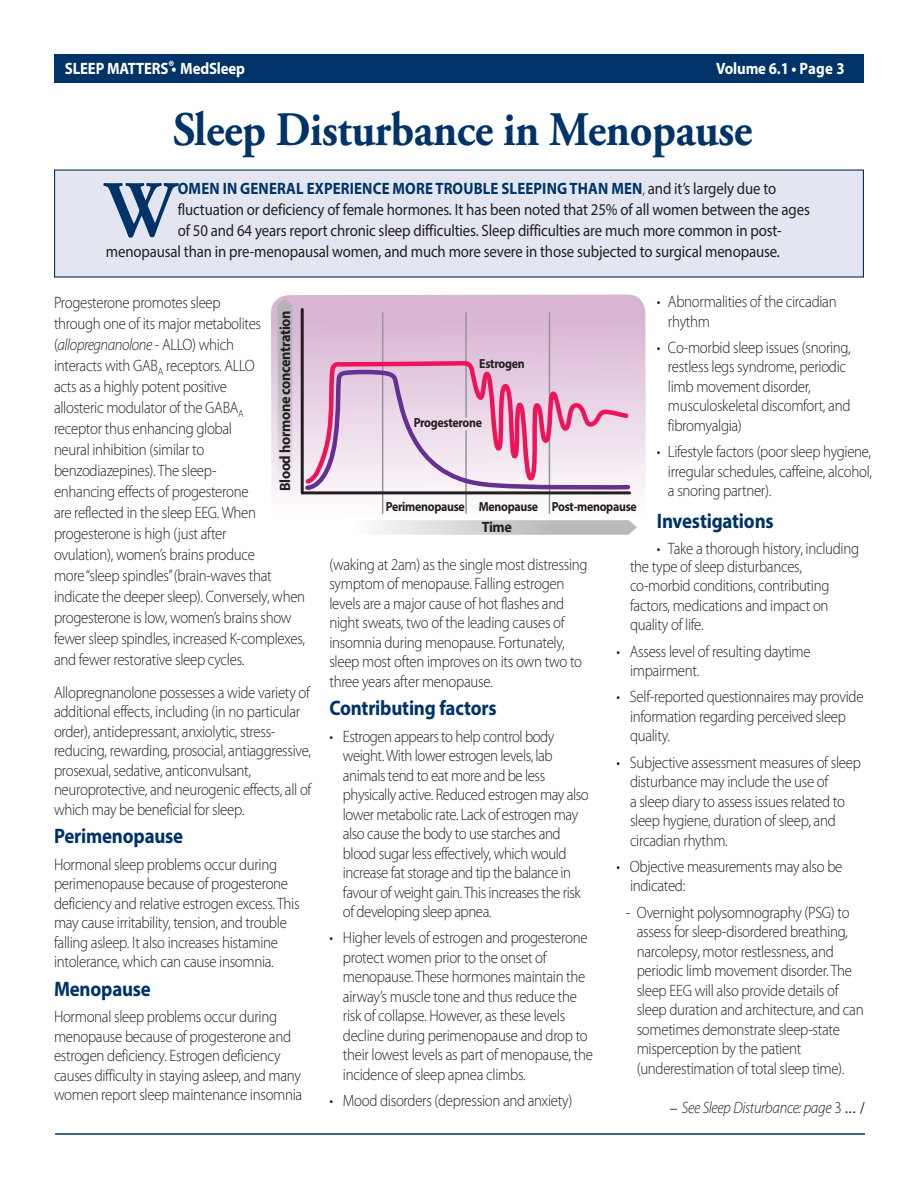
<style>
.page{position:relative;width:918px;height:1188px;background:#fff}
.page>*{position:absolute;margin:0;border:0;box-sizing:border-box;transform-origin:0 0}
.MDSLP_TEXT_1_DropCap{font:700 79.8px "Adobe Garamond Pro";color:#003367;scale:.9 1}
.MDSLP_TEXT_space__12{font:700 48px "Adobe Garamond Pro";letter-spacing:-.01em;color:#003367;scale:.92 1}
.MDSLP_SUBhead_2_BLUE{font:700 21px "Myriad Pro";letter-spacing:-.01em;color:#003367;scale:.9 1}
.BULLETS{font:300 16.5px/19.5px "Myriad Pro";letter-spacing:-.02em;color:#231f20;scale:.9 1}
.MDSLP_TEXT_space__1{font:300 16.5px/19.5px "Myriad Pro";letter-spacing:-.02em;color:#231f20;scale:.9 1}
.MDSLP_TEXT_space__12-2{font:300 16.5px/21px "Myriad Pro";letter-spacing:-.02em;color:#231f20;scale:.9 1}
.BULLETS_2{font:300 16.5px/19.5px "Myriad Pro";letter-spacing:-.02em;color:#231f20;scale:.9 1}
.MDSLP_TEXT_1_DropCap-2{font:16.5px "Myriad Pro";letter-spacing:-.01em;color:#231f20;scale:.9 1}
.MDSLP_TEXT_1_DropCap-3{font:700 16.5px "Myriad Pro";letter-spacing:.01em;color:#003367;scale:.9 1}
.MDSLP_TEXT_space__12-3{font:700 16.5px "Myriad Pro";letter-spacing:-.01em;color:#fff;scale:.9 1}
.t1{font:italic 300 16.5px "Myriad Pro";letter-spacing:-.02em;color:#231f20;scale:.9 1}
.t2{font:700 15px "Myriad Pro";letter-spacing:-.025em;color:#231f20;scale:.95 1}
.MDSLP_TEXT_space__12-4{font:900 15px "Myriad Pro";color:#fff;scale:.9 1}
.t3{font:700 13.2px "Myriad Pro";letter-spacing:-.025em;color:#231f20;scale:.9 1}
.s1{font-weight:300;color:#231f20}
.s2{font-weight:400;color:#231f20}
.s3{font-style:italic}
.s4{font-family:"Minion Pro";font-weight:400;font-style:normal}
.s5{font-style:normal}
</style>
<div class="page">
<div style="left:54px;top:170px;width:810px;height:108px;background:#e3e6f0"></div>
<hr style="left:55px;top:1133px;width:810px;height:2px;background:#003367">
<div style="left:54px;top:54px;width:810px;height:29px;background:#003367"></div>
<svg style="left:271px;top:295px;width:375px;height:219px;fill:#ddbdd9"></svg>
<svg style="left:378px;top:520px;width:259px;height:15px;background:#cfd0d2"></svg>
<svg style="left:278px;top:299px;width:14px;height:215px;background:#d0cad2"></svg>
<hr style="left:382px;top:313px;width:1px;height:200px;background:#939598">
<hr style="left:465px;top:313px;width:2px;height:104px;background:#939598">
<hr style="left:549px;top:313px;width:1px;height:200px;background:#939598">
<hr style="left:465px;top:431px;width:2px;height:82px;background:#939598">
<hr style="left:301px;top:309px;width:3px;height:184px;background:#231f20">
<svg style="left:302px;top:358px;width:330px;height:136px;background:#dbb5cc"></svg>
<p class="MDSLP_TEXT_space__12-4" style="left:168px;top:57px;width:9px">®</p>
<p class="MDSLP_TEXT_space__12-3" style="left:65px;top:58px;width:202px">SLEEP MATTERS • MedSleep</p>
<p class="MDSLP_TEXT_space__12-3" style="left:716px;top:58px;width:144px">Volume 6.1 • Page 3</p>
<p class="MDSLP_TEXT_space__12" style="left:173px;top:102px;width:631px">Sleep Disturbance in Menopause</p>
<p class="MDSLP_TEXT_1_DropCap" style="left:106px;top:164px;width:78px">W</p>
<p class="MDSLP_TEXT_1_DropCap-3" style="left:178px;top:178px;width:666px">OMEN IN GENERAL EXPERIENCE MORE TROUBLE SLEEPING THAN MEN<span class="s1">,</span> <span class="s2">and it’s largely due to</span></p>
<p class="MDSLP_TEXT_1_DropCap-2" style="left:178px;top:199px;width:704px">fluctuation or deficiency of female hormones. It has been noted that 25% of all women between the ages</p>
<p class="MDSLP_TEXT_1_DropCap-2" style="left:178px;top:220px;width:673px">of 50 and 64 years report chronic sleep difficulties. Sleep difficulties are much more common in post-</p>
<p class="MDSLP_TEXT_1_DropCap-2" style="left:106px;top:241px;width:751px">menopausal than in pre-menopausal women, and much more severe in those subjected to surgical menopause.</p>
<p class="MDSLP_TEXT_space__12-2" style="left:54px;top:291px;width:281px">Progesterone promotes sleep<br>through one of its major metabolites (<span class="s3">allopregnanolone</span> - ALLO) which<br>interacts with GAB<sub>A</sub> receptors. ALLO<br>acts as a highly potent positive<br>allosteric modulator of the GABA<sub>A<br></sub>receptor thus enhancing global<br>neural inhibition (similar to benzodiazepines). The sleep-<br>enhancing effects of progesterone<br>are reflected in the sleep EEG. When progesterone is high (just after<br>ovulation), women’s brains produce<br>more “sleep spindles” (brain-waves that indicate the deeper sleep). Conversely, when progesterone is low, women’s brains show fewer sleep spindles, increased K-complexes, and fewer restorative sleep cycles.</p>
<p class="MDSLP_TEXT_space__1" style="left:54px;top:682px;width:288px">Allopregnanolone possesses a wide variety of additional effects, including (in no particular order), antidepressant, anxiolytic, stress&shy;reducing, rewarding, prosocial, antiaggressive, prosexual, sedative, anticonvulsant, neuroprotective, and neurogenic effects, all of which may be beneficial for sleep.</p>
<p class="MDSLP_SUBhead_2_BLUE" style="left:54px;top:823px;width:145px">Perimenopause</p>
<p class="MDSLP_TEXT_space__1" style="left:54px;top:854px;width:274px">Hormonal sleep problems occur during perimenopause because of progesterone deficiency and relative estrogen excess. This may cause irritability, tension, and trouble falling asleep. It also increases histamine intolerance, which can cause insomnia.</p>
<p class="MDSLP_SUBhead_2_BLUE" style="left:54px;top:975px;width:109px">Menopause</p>
<p class="MDSLP_TEXT_space__1" style="left:54px;top:1007px;width:277px">Hormonal sleep problems occur during menopause because of progesterone and estrogen deficiency. Estrogen deficiency causes difficulty in staying asleep, and many women report sleep maintenance insomnia</p>
<p class="t2" style="left:275px;top:491px;width:192px;rotate:-90deg">Blood hormone concentration</p>
<p class="BULLETS" style="left:668px;top:292px;width:189px;text-indent:-11px">• Abnormalities of the circadian rhythm</p>
<p class="BULLETS" style="left:668px;top:338px;width:205px;text-indent:-11px">• Co-morbid sleep issues (snoring, restless legs syndrome, periodic limb movement disorder, musculoskeletal discomfort, and fibromyalgia)</p>
<p class="BULLETS" style="left:668px;top:442px;width:228px;text-align:justify;text-indent:-11px">• Lifestyle factors (poor sleep hygiene, irregular schedules, caffeine, alcohol, a snoring partner).</p>
<p class="MDSLP_SUBhead_2_BLUE" style="left:657px;top:507px;width:131px">Investigations</p>
<p class="BULLETS" style="left:657px;top:539px;width:226px">• Take a thorough history, including</p>
<p class="t3" style="left:479px;top:355px;width:52px">Estrogen</p>
<p class="t3" style="left:414px;top:414px;width:77px">Progesterone</p>
<p class="t3" style="left:386px;top:498px;width:171px">Perimenopause Menopause</p>
<p class="t3" style="left:552px;top:498px;width:96px">Post-menopause</p>
<p class="t2" style="left:482px;top:518px;width:33px">Time</p>
<p class="MDSLP_TEXT_space__1" style="left:329px;top:554px;width:288px">(waking at 2am) as the single most distressing symptom of menopause. Falling estrogen levels are a major cause of hot flashes and night sweats, two of the leading causes of insomnia during menopause. Fortunately, sleep most often improves on its own two to three years after menopause.</p>
<p class="MDSLP_SUBhead_2_BLUE" style="left:329px;top:695px;width:187px">Contributing factors</p>
<p class="BULLETS" style="left:343px;top:726px;width:275px;text-indent:-14px">• Estrogen appears to help control body weight. With lower estrogen levels, lab animals tend to eat more and be less physically active. Reduced estrogen may also lower metabolic rate. Lack of estrogen may also cause the body to use starches and blood sugar less effectively, which would increase fat storage and tip the balance in favour of weight gain. This increases the risk of developing sleep apnea.</p>
<p class="BULLETS" style="left:343px;top:928px;width:279px;text-indent:-14px">• Higher levels of estrogen and progesterone protect women prior to the onset of menopause. These hormones maintain the airway’s muscle tone and thus reduce the risk of collapse. However, as these levels decline during perimenopause and drop to their lowest levels as part of menopause, the incidence of sleep apnea climbs.</p>
<p class="BULLETS" style="left:329px;top:1091px;width:272px">• Mood disorders (depression and anxiety)</p>
<p class="BULLETS" style="left:630px;top:556px;width:223px">the type of sleep disturbances, co-morbid conditions, contributing factors, medications and impact on quality of life.</p>
<p class="BULLETS" style="left:630px;top:641px;width:202px;text-indent:-14px">• Assess level of resulting daytime impairment.</p>
<p class="BULLETS" style="left:630px;top:687px;width:261px;text-indent:-14px">• Self-reported questionnaires may provide information regarding perceived sleep quality.</p>
<p class="BULLETS" style="left:630px;top:752px;width:258px;text-indent:-14px">• Subjective assessment measures of sleep disturbance may include the use of<br>a sleep diary to assess issues related to sleep hygiene, duration of sleep, and circadian rhythm.</p>
<p class="BULLETS" style="left:630px;top:856px;width:238px;text-indent:-14px">• Objective measurements may also be indicated:</p>
<p class="BULLETS_2" style="left:637px;top:902px;width:254px;text-indent:-11px">- Overnight polysomnography (PSG) to assess for sleep-disordered breathing, narcolepsy, motor restlessness, and periodic limb movement disorder. The sleep EEG will also provide details of sleep duration and architecture, and can sometimes demonstrate sleep-state misperception by the patient (underestimation of total sleep time).</p>
<p class="t1" style="left:670px;top:1098px;width:219px"><span class="s4">–</span> See Sleep Disturbance: page <span class="s5">3</span> <span class="s4">... /</span></p>
</div>
